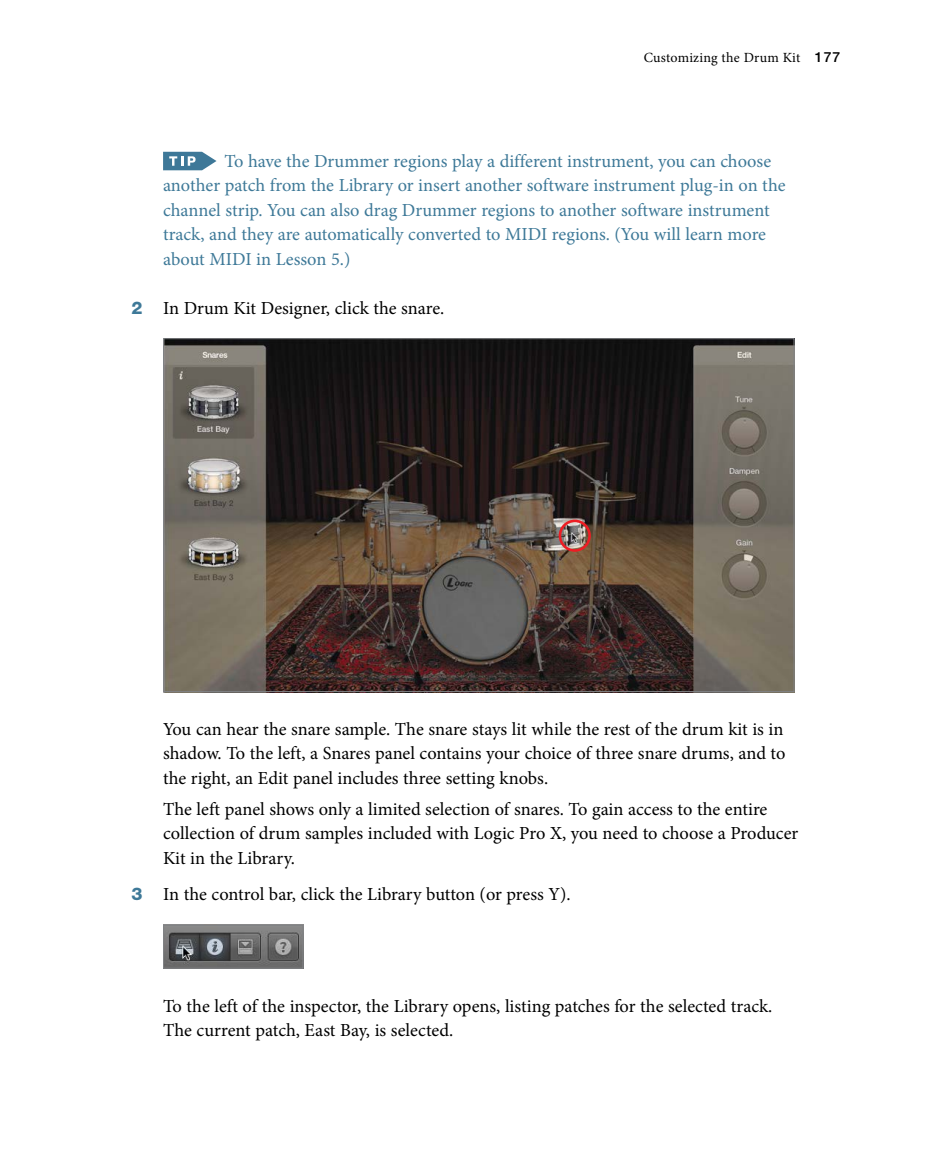
<style>
.page{position:relative;width:930px;height:1151px;background:#fff}
.page>*{position:absolute;margin:0;border:0;box-sizing:border-box;transform-origin:0 0}
.t1{font:18.38px/24.5px "Minion Pro";color:#000}
.t2{font:18.38px/24.5px "Minion Pro";letter-spacing:-.005em;color:#3e7998}
.t3{font:14px "Minion Pro";letter-spacing:.01em;color:#000}
.s1{font-family:"Helvetica Neue LT Std";font-weight:500}
.s2{font-family:"Helvetica Neue LT Std";font-weight:800;font-size:17.5px;color:#3e7998}
</style>
<div class="page">
<svg style="left:163px;top:160px;width:54px;height:11px"></svg>
<svg style="left:163px;top:152px;width:53px;height:18px"></svg>
<img style="left:165px;top:340px;width:627px;height:350px">
<div style="left:559px;top:519px;width:32px;height:32px;border:3px solid #ed1d24;border-radius:50%"></div>
<img style="left:165px;top:926px;width:136px;height:40px">
<div style="left:163px;top:924px;width:140px;height:44px;border:1px solid #808285"></div>
<p class="t3" style="left:644px;top:48px;width:198px">Customizing the Drum Kit <span class="s1">177</span></p>
<p class="t2" style="left:163px;top:149px;width:624px;text-indent:61px">To have the Drummer regions play a different instrument, you can choose another patch from the Library or insert another software instrument plug-in on the channel strip. You can also drag Drummer regions to another software instrument track, and they are automatically converted to MIDI regions. (You will learn more about MIDI in Lesson 5.)</p>
<p class="t1" style="left:132px;top:296px;width:314px"><span class="s2">2</span> In Drum Kit Designer, click the snare.</p>
<p class="t1" style="left:163px;top:717px;width:624px;text-align:justify">You can hear the snare sample. The snare stays lit while the rest of the drum kit is in shadow. To the left, a Snares panel contains your choice of three snare drums, and to the right, an Edit panel includes three setting knobs.</p>
<p class="t1" style="left:163px;top:796px;width:637px">The left panel shows only a limited selection of snares. To gain access to the entire collection of drum samples included with Logic Pro X, you need to choose a Producer<br>Kit in the Library.</p>
<p class="t1" style="left:132px;top:882px;width:440px"><span class="s2">3</span> In the control bar, click the Library button (or press Y).</p>
<p class="t1" style="left:163px;top:993px;width:611px">To the left of the inspector, the Library opens, listing patches for the selected track.<br>The current patch, East Bay, is selected.</p>
</div>
